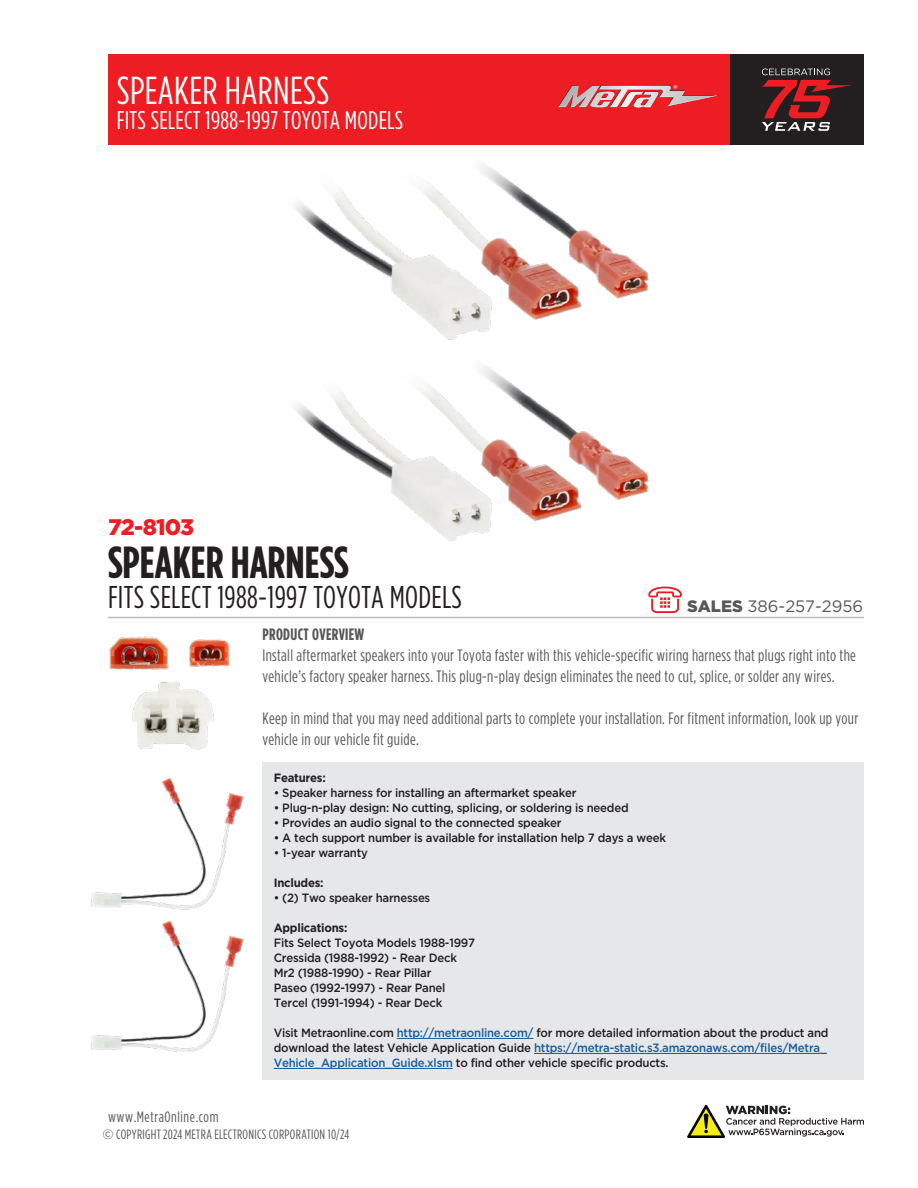
<style>
.page{position:relative;width:918px;height:1188px;background:#fff}
.page>*{position:absolute;margin:0;border:0;box-sizing:border-box;transform-origin:0 0}
.t1{font:700 45px "Gotham Condensed";color:#231f20}
.t2{font:39px "Gotham Condensed";letter-spacing:.01em;color:#fff}
.t3{font:31.5px "Gotham Condensed";letter-spacing:.01em;color:#231f20}
.t4{font:25.5px "Gotham Condensed";letter-spacing:.01em;color:#fff}
.t5{font:900 22.5px "Gotham";letter-spacing:-.04em;color:#ee1d23}
.t6{font:16.5px/21px "Gotham Condensed";letter-spacing:.02em;color:#57585a}
.t7{font:16.5px "Gotham";color:#57585a}
.t8{font:700 16.5px "Gotham Condensed";letter-spacing:.02em;color:#57585a}
.t9{font:15px "Gotham Condensed";letter-spacing:.04em;color:#57585a}
.t10{font:13.5px "Gotham Condensed";letter-spacing:.02em;color:#57585a}
.t11{font:500 12px/15px "Gotham";letter-spacing:-.02em;color:#231f20;scale:.95 1}
.t12{font:700 12px "Gotham";letter-spacing:-.02em;color:#231f20;scale:.95 1}
.s1{font-weight:900}
.s2{color:#175d9e}
.s3{font-family:"Gotham"}
</style>
<div class="page">
<div style="left:108px;top:54px;width:756px;height:91px;background:#ee1d23"></div>
<div style="left:730px;top:54px;width:134px;height:91px;background:#231f20"></div>
<svg style="left:761px;top:68px;width:91px;height:63px"></svg>
<hr style="left:108px;top:617px;width:756px;height:1px;background:#babbbe">
<svg style="left:648px;top:587px;width:34px;height:26px"></svg>
<div style="left:262px;top:762px;width:602px;height:318px;background:#e6e7e9"></div>
<hr style="left:397px;top:1038px;width:136px;height:1px;background:#175d9e">
<hr style="left:534px;top:1053px;width:293px;height:1px;background:#175d9e">
<hr style="left:274px;top:1068px;width:179px;height:1px;background:#175d9e">
<svg style="left:687px;top:1105px;width:177px;height:33px"></svg>
<svg style="left:558px;top:85px;width:159px;height:23px"></svg>
<img style="left:295px;top:165px;width:354px;height:376px">
<img style="left:109px;top:636px;width:121px;height:114px">
<img style="left:90px;top:778px;width:154px;height:274px">
<h2 class="t2" style="left:117px;top:69px;width:214px">SPEAKER HARNESS</h2>
<h3 class="t4" style="left:117px;top:107px;width:288px">FITS SELECT 1988-1997 TOYOTA MODELS</h3>
<h3 class="t5" style="left:108px;top:514px;width:88px">72-8103</h3>
<h1 class="t1" style="left:108px;top:537px;width:242px">SPEAKER HARNESS</h1>
<h3 class="t3" style="left:108px;top:580px;width:355px">FITS SELECT 1988-1997 TOYOTA MODELS</h3>
<h3 class="t7" style="left:687px;top:597px;width:177px"><span class="s1">SALES</span> 386-257-2956</h3>
<h3 class="t8" style="left:262px;top:625px;width:103px">PRODUCT OVERVIEW</h3>
<p class="t6" style="left:262px;top:644px;width:595px">Install aftermarket speakers into your Toyota faster with this vehicle-specific wiring harness that plugs right into the vehicle’s factory speaker harness. This plug-n-play design eliminates the need to cut, splice, or solder any wires.</p>
<h3 class="t6" style="left:262px;top:707px;width:597px">Keep in mind that you may need additional parts to complete your installation. For fitment information, look up your vehicle in our vehicle fit guide.</h3>
<p class="t12" style="left:274px;top:771px;width:56px">Features:</p>
<p class="t11" style="left:274px;top:785px;width:320px">• Speaker harness for installing an aftermarket speaker</p>
<p class="t11" style="left:274px;top:800px;width:375px">• Plug-n-play design: No cutting, splicing, or soldering is needed</p>
<p class="t11" style="left:274px;top:815px;width:304px">• Provides an audio signal to the connected speaker</p>
<p class="t11" style="left:274px;top:830px;width:415px">• A tech support number is available for installation help 7 days a week</p>
<p class="t11" style="left:274px;top:845px;width:101px">• 1-year warranty</p>
<p class="t12" style="left:274px;top:876px;width:54px">Includes:</p>
<p class="t11" style="left:274px;top:890px;width:166px">• (2) Two speaker harnesses</p>
<p class="t12" style="left:274px;top:921px;width:79px">Applications:</p>
<p class="t11" style="left:274px;top:935px;width:213px">Fits Select Toyota Models 1988-1997<br>Cressida (1988-1992) - Rear Deck<br>Mr2 (1988-1990) - Rear Pillar<br>Paseo (1992-1997) - Rear Panel<br>Tercel (1991-1994) - Rear Deck</p>
<p class="t11" style="left:274px;top:1025px;width:585px">Visit Metraonline.com <span class="s2">http://metraonline.com/</span> for more detailed information about the product and download the latest Vehicle Application Guide <span class="s2">https://metra-static.s3.amazonaws.com/files/Metra_<br>Vehicle_Application_Guide.xlsm</span> to find other vehicle specific products.</p>
<p class="t9" style="left:108px;top:1109px;width:112px">www.MetraOnline.com</p>
<p class="t10" style="left:103px;top:1127px;width:248px"><span class="s3">©</span> COPYRIGHT 2024 METRA ELECTRONICS CORPORATION 10/24</p>
</div>
